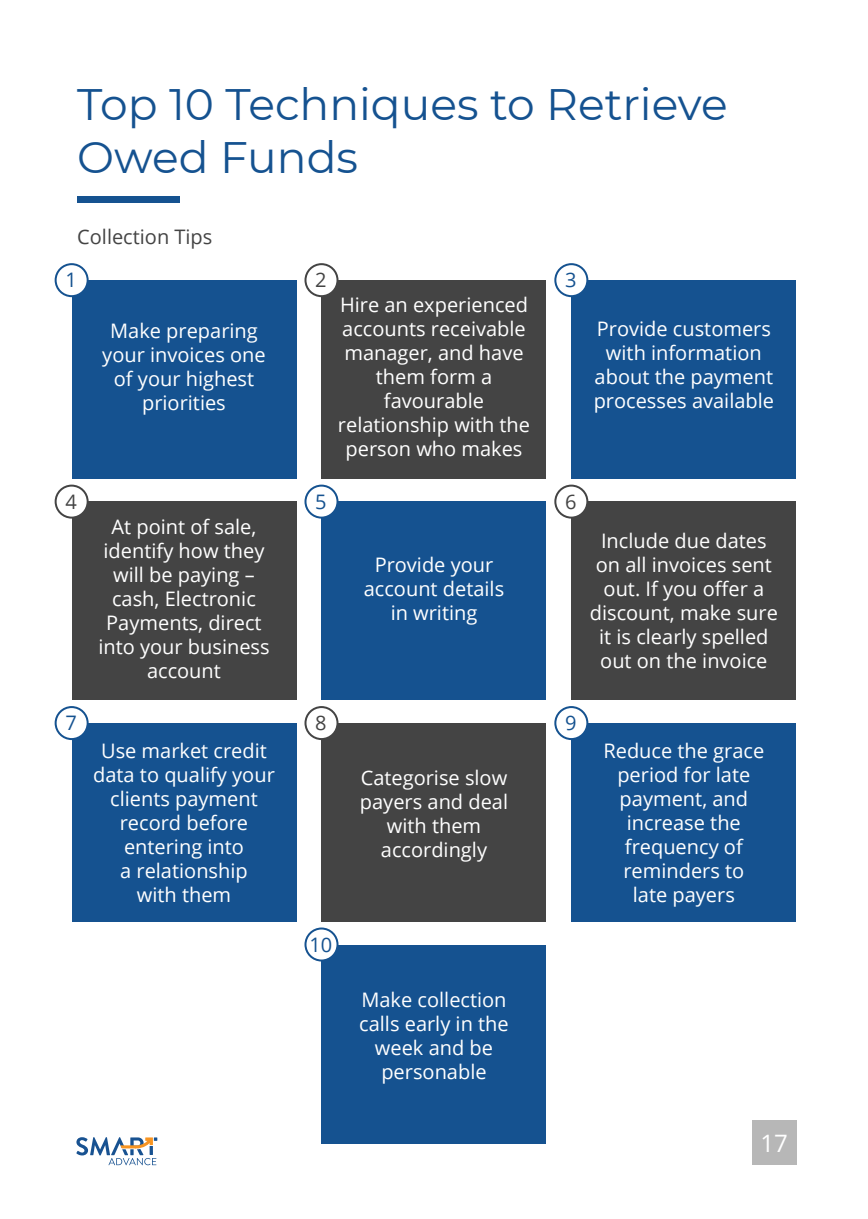
<style>
.page{position:relative;width:868px;height:1219px;background:#fff}
.page>*{position:absolute;margin:0;border:0;box-sizing:border-box;transform-origin:0 0}
.t1{font:44px/52.8px "Montserrat";color:#155290}
.t2{font:24px "Open Sans";color:#fff}
.t3{font:20px/24px "Open Sans";color:#fff;text-align:center}
.t4{font:20px "Open Sans";color:#444}
.t5{font:20px "Open Sans";color:#155290}
</style>
<div class="page">
<div style="left:751px;top:1120px;width:45px;height:45px;background:#b7b7b7"></div>
<div style="left:77px;top:197px;width:102px;height:6px;background:#155290"></div>
<div style="left:72px;top:280px;width:224px;height:199px;background:#155290"></div>
<div style="left:321px;top:280px;width:225px;height:199px;background:#444"></div>
<div style="left:571px;top:280px;width:225px;height:199px;background:#155290"></div>
<div style="left:72px;top:502px;width:224px;height:198px;background:#444"></div>
<div style="left:321px;top:502px;width:225px;height:198px;background:#155290"></div>
<div style="left:571px;top:502px;width:225px;height:198px;background:#444"></div>
<div style="left:72px;top:723px;width:224px;height:199px;background:#155290"></div>
<div style="left:321px;top:723px;width:225px;height:199px;background:#444"></div>
<div style="left:321px;top:945px;width:225px;height:198px;background:#155290"></div>
<div style="left:571px;top:723px;width:225px;height:199px;background:#155290"></div>
<div style="left:56px;top:264px;width:32px;height:32px;background:#fff;border-radius:16px"></div>
<div style="left:55px;top:263px;width:34px;height:34px;border:2px solid #155290;border-radius:16px"></div>
<div style="left:305px;top:264px;width:32px;height:32px;background:#fff;border-radius:16px"></div>
<div style="left:304px;top:263px;width:34px;height:34px;border:2px solid #444;border-radius:16px"></div>
<div style="left:555px;top:264px;width:32px;height:32px;background:#fff;border-radius:16px"></div>
<div style="left:554px;top:263px;width:34px;height:34px;border:2px solid #155290;border-radius:16px"></div>
<div style="left:56px;top:486px;width:32px;height:32px;background:#fff;border-radius:16px"></div>
<div style="left:55px;top:485px;width:34px;height:34px;border:2px solid #444;border-radius:16px"></div>
<div style="left:305px;top:486px;width:32px;height:32px;background:#fff;border-radius:16px"></div>
<div style="left:304px;top:485px;width:34px;height:34px;border:2px solid #155290;border-radius:16px"></div>
<div style="left:555px;top:486px;width:32px;height:32px;background:#fff;border-radius:50%"></div>
<div style="left:554px;top:485px;width:34px;height:34px;border:2px solid #444;border-radius:50%"></div>
<div style="left:56px;top:707px;width:32px;height:32px;background:#fff;border-radius:16px"></div>
<div style="left:55px;top:706px;width:34px;height:34px;border:2px solid #155290;border-radius:16px"></div>
<div style="left:305px;top:707px;width:32px;height:32px;background:#fff;border-radius:16px"></div>
<div style="left:304px;top:706px;width:34px;height:34px;border:2px solid #444;border-radius:16px"></div>
<div style="left:305px;top:928px;width:32px;height:32px;background:#fff;border-radius:16px"></div>
<div style="left:304px;top:927px;width:34px;height:34px;border:2px solid #155290;border-radius:16px"></div>
<div style="left:555px;top:707px;width:32px;height:32px;background:#fff;border-radius:16px"></div>
<div style="left:554px;top:706px;width:34px;height:34px;border:2px solid #155290;border-radius:16px"></div>
<svg style="left:76px;top:1137px;width:81px;height:28px"></svg>
<h1 class="t1" style="left:77px;top:77px;width:652px">Top 10 Techniques to Retrieve<br>Owed Funds</h1>
<p class="t4" style="left:77px;top:229px;width:137px">Collection Tips</p>
<p class="t5" style="left:65px;top:272px;width:13px">1</p>
<p class="t4" style="left:315px;top:272px;width:13px">2</p>
<p class="t5" style="left:565px;top:272px;width:13px">3</p>
<p class="t3" style="left:102px;top:321px;width:165px">Make preparing your invoices one of your highest priorities</p>
<p class="t3" style="left:338px;top:295px;width:194px">Hire an experienced accounts receivable manager, and have them form a favourable relationship with the person who makes</p>
<p class="t4" style="left:65px;top:494px;width:13px">4</p>
<p class="t5" style="left:315px;top:494px;width:13px">5</p>
<p class="t4" style="left:565px;top:494px;width:13px">6</p>
<p class="t3" style="left:98px;top:516px;width:173px">At point of sale, identify how they will be paying – cash, Electronic<br>Payments, direct into your business account</p>
<p class="t5" style="left:65px;top:715px;width:13px">7</p>
<p class="t4" style="left:315px;top:715px;width:13px">8</p>
<p class="t3" style="left:93px;top:740px;width:183px">Use market credit data to qualify your clients payment record before entering into<br>a relationship<br>with them</p>
<p class="t5" style="left:309px;top:936px;width:24px">10</p>
<p class="t3" style="left:364px;top:552px;width:142px">Provide your account details in writing</p>
<p class="t3" style="left:360px;top:767px;width:150px">Categorise slow payers and deal with them accordingly</p>
<p class="t5" style="left:565px;top:715px;width:13px">9</p>
<p class="t3" style="left:593px;top:316px;width:182px">Provide customers with information about the payment processes available</p>
<p class="t3" style="left:589px;top:530px;width:190px">Include due dates on all invoices sent out. If you offer a discount, make sure it is clearly spelled out on the invoice</p>
<p class="t3" style="left:603px;top:740px;width:162px">Reduce the grace period for late payment, and increase the frequency of reminders to<br>late payers</p>
<p class="t3" style="left:359px;top:990px;width:151px">Make collection calls early in the week and be personable</p>
<p class="t2" style="left:760px;top:1134px;width:29px">17</p>
</div>
